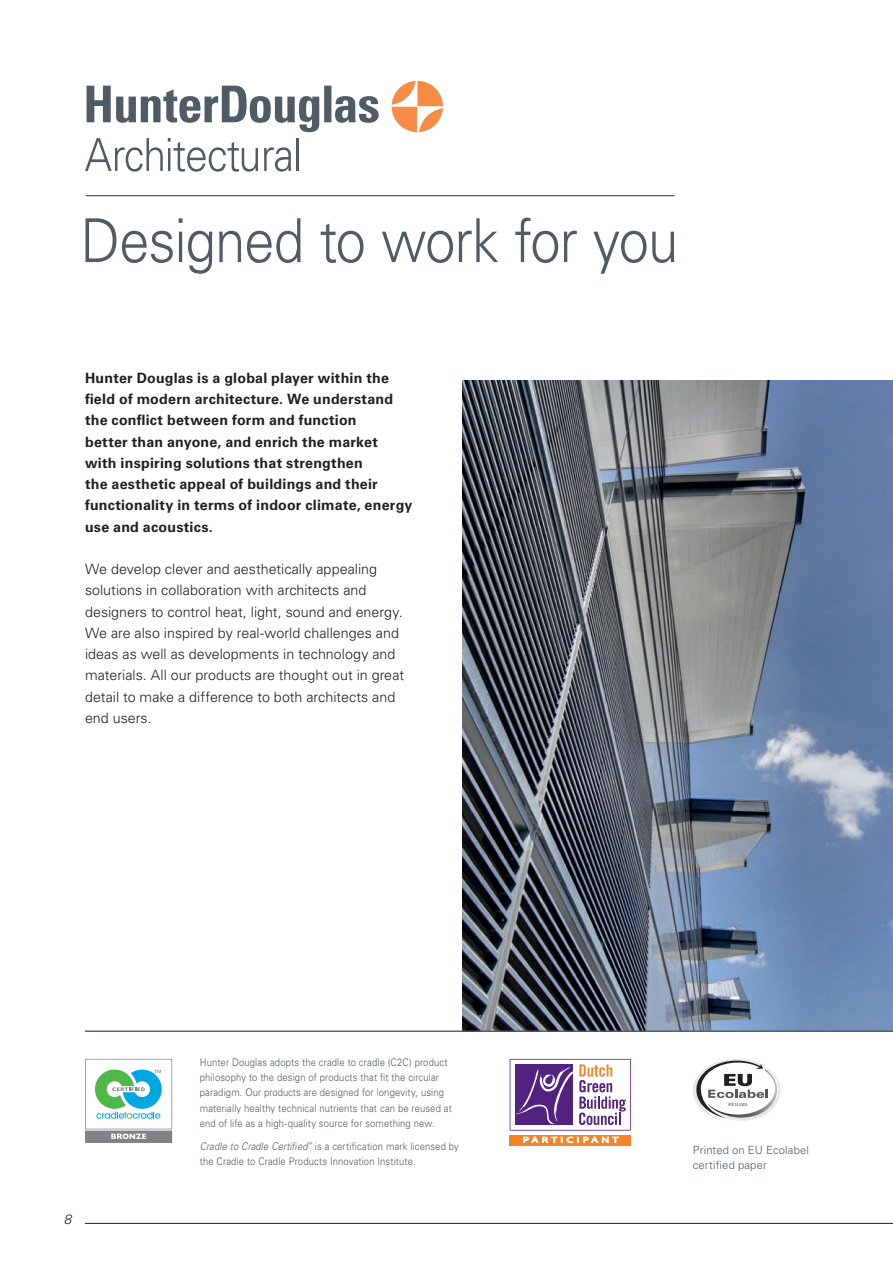
<style>
.page{position:relative;width:893px;height:1263px;background:#fff}
.page>*{position:absolute;margin:0;border:0;box-sizing:border-box;transform-origin:0 0}
.t1{font:300 60.6px "Univers LT Std";letter-spacing:-.02em;color:#505c65;scale:.9 1}
.t2{font:300 14.25px/21.3px "Univers LT Std";color:#231f20}
.t3{font:700 14.25px/21.3px "Univers LT Std";letter-spacing:.015em;color:#231f20}
.t4{font:italic 300 13.5px "Univers LT Std";color:#231f20}
.t5{font:300 11.25px/15px "Univers LT Std";letter-spacing:.015em;color:#505c65}
.t6{font:300 10.5px/15px "Univers LT Std";letter-spacing:.015em;color:#505c65;scale:.9 1}
.t7{font:300 4.2px "Superclarendon";color:#231f20}
.s1{font-style:italic}
</style>
<div class="page">
<hr style="left:85px;top:1223px;width:808px;height:1px;background:#231f20">
<img style="left:462px;top:381px;width:431px;height:650px">
<hr style="left:85px;top:1031px;width:808px;height:1px;background:#505c65">
<svg style="left:85px;top:138px;width:173px;height:34px"></svg>
<svg style="left:264px;top:147px;width:27px;height:25px"></svg>
<hr style="left:296px;top:138px;width:2px;height:33px;background:#505c65">
<svg style="left:392px;top:81px;width:51px;height:51px"></svg>
<svg style="left:87px;top:86px;width:292px;height:46px"></svg>
<hr style="left:86px;top:195px;width:588px;height:1px;background:#505c65">
<svg style="left:510px;top:1059px;width:121px;height:71px"></svg>
<div style="left:510px;top:1135px;width:121px;height:10px;background:#f58427"></div>
<svg style="left:523px;top:1136px;width:95px;height:7px"></svg>
<svg style="left:693px;top:1059px;width:87px;height:62px"></svg>
<svg style="left:85px;top:1059px;width:87px;height:84px"></svg>
<h1 class="t1" style="left:81px;top:204px;width:666px">Designed to work for you</h1>
<p class="t3" style="left:85px;top:367px;width:329px">Hunter Douglas is a global player within the field of modern architecture. We understand the conflict between form and function<br>better than anyone, and enrich the market with inspiring solutions that strengthen<br>the aesthetic appeal of buildings and their functionality in terms of indoor climate, energy use and acoustics.</p>
<p class="t2" style="left:85px;top:558px;width:321px">We develop clever and aesthetically appealing solutions in collaboration with architects and designers to control heat, light, sound and energy.<br>We are also inspired by real-world challenges and ideas as well as developments in technology and materials. All our products are thought out in great detail to make a difference to both architects and end users.</p>
<p class="t4" style="left:64px;top:1211px;width:9px">8</p>
<p class="t6" style="left:200px;top:1055px;width:281px">Hunter Douglas adopts the cradle to cradle (C2C) product philosophy to the design of products that fit the circular paradigm. Our products are designed for longevity, using materially healthy technical nutrients that can be reused at end of life as a high-quality source for something new.</p>
<p class="t6" style="left:200px;top:1139px;width:289px"><span class="s1">Cradle to Cradle Certified</span><sup>™</sup> is a certification mark licensed by the Cradle to Cradle Products Innovation Institute.</p>
<p class="t7" style="left:728px;top:1101px;width:21px">FI/11/001</p>
<p class="t5" style="left:693px;top:1143px;width:118px">Printed on EU Ecolabel certified paper</p>
</div>
